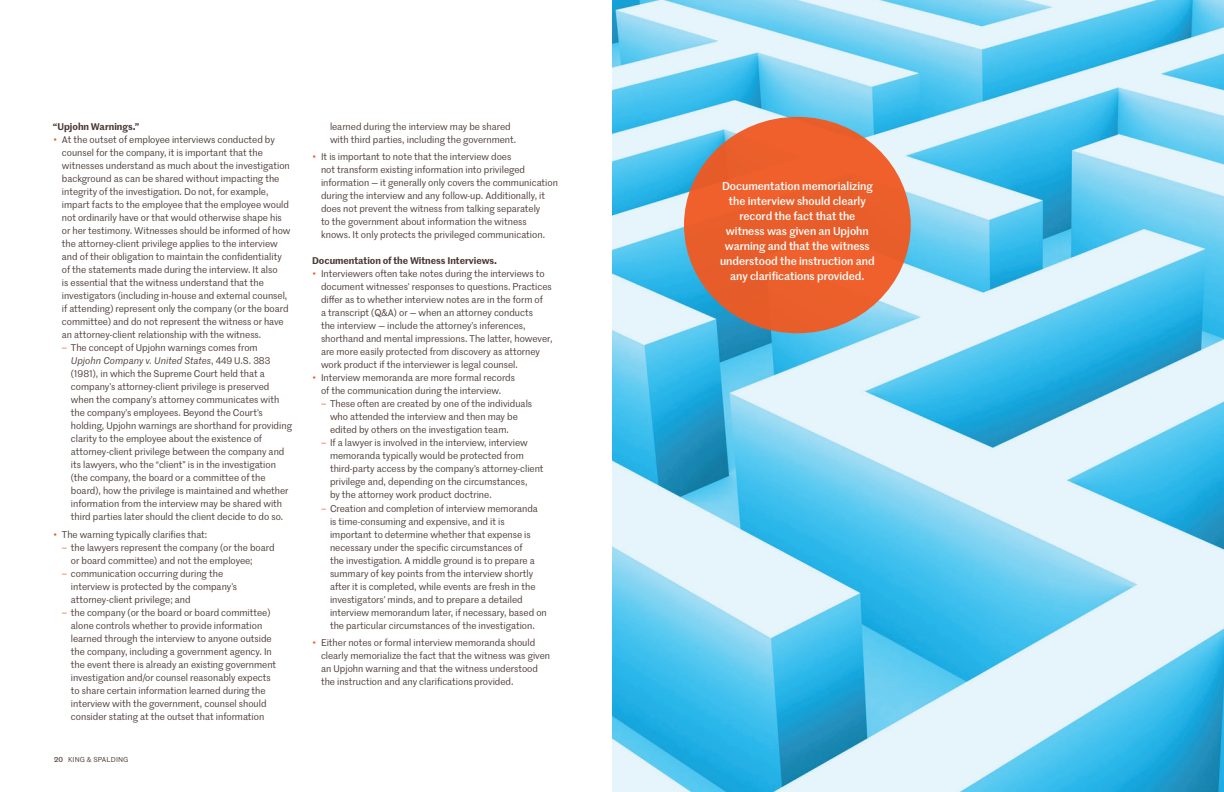
<style>
.page{position:relative;width:1224px;height:792px;background:#fff}
.page>*{position:absolute;margin:0;border:0;box-sizing:border-box;transform-origin:0 0}
.Call_Out{font:500 11px/15px "Marr Sans";color:#fff;text-align:center}
.t1{font:9.5px/13px "Marr Sans";color:#4a3934}
.Body_Copy{font:600 9.5px "Marr Sans";color:#4a3934}
.t2{font:7px "Marr Sans";letter-spacing:.02em;color:#4a3934}
.s1{font-weight:500;font-size:7px;color:#f15921}
.s2{font-style:italic}
.s3{font-weight:500}
</style>
<div class="page">
<img style="left:612px;top:0;width:612px;height:792px">
<div style="left:684px;top:117px;width:227px;height:216px;background:#ea5f2b;border-radius:50%"></div>
<p class="Body_Copy" style="left:53px;top:119px;width:88px">“Upjohn Warnings.”</p>
<p class="t1" style="left:62px;top:132px;width:230px">At the outset of employee interviews conducted by counsel for the company, it is important that the witnesses understand as much about the investigation background as can be shared without impacting the integrity of the investigation. Do not, for example, impart facts to the employee that the employee would not ordinarily have or that would otherwise shape his or her testimony. Witnesses should be informed of how the attorney-client privilege applies to the interview and of their obligation to maintain the confidentiality of the statements made during the interview. It also<br>is essential that the witness understand that the investigators (including in-house and external counsel, if attending) represent only the company (or the board committee) and do not represent the witness or have an attorney-client relationship with the witness.</p>
<p class="t1" style="left:71px;top:341px;width:223px;text-indent:-9px"><span class="s1">—</span> The concept of Upjohn warnings comes from<br><span class="s2">Upjohn Company v. United States</span>, 449 U.S. 383 (1981), in which the Supreme Court held that a company’s attorney-client privilege is preserved when the company’s attorney communicates with the company’s employees. Beyond the Court’s holding, Upjohn warnings are shorthand for providing clarity to the employee about the existence of attorney-client privilege between the company and its lawyers, who the “client” is in the investigation (the company, the board or a committee of the board), how the privilege is maintained and whether information from the interview may be shared with third parties later should the client decide to do so.</p>
<p class="t1" style="left:62px;top:527px;width:147px">The warning typically clarifies that:</p>
<p class="t1" style="left:71px;top:540px;width:205px;text-indent:-9px"><span class="s1">—</span> the lawyers represent the company (or the board or board committee) and not the employee;</p>
<p class="t1" style="left:71px;top:566px;width:168px;text-indent:-9px"><span class="s1">—</span> communication occurring during the interview is protected by the company’s attorney-client privilege; and</p>
<p class="t1" style="left:71px;top:606px;width:207px;text-indent:-9px"><span class="s1">—</span> the company (or the board or board committee) alone controls whether to provide information learned through the interview to anyone outside the company, including a government agency. In the event there is already an existing government investigation and/or counsel reasonably expects to share certain information learned during the interview with the government, counsel should consider stating at the outset that information</p>
<p class="t2" style="left:54px;top:755px;width:76px"><span class="s3">20</span> KING &amp; SPALDING</p>
<p class="t1" style="left:330px;top:119px;width:188px">learned during the interview may be shared with third parties, including the government.</p>
<p class="t1" style="left:321px;top:150px;width:238px">It is important to note that the interview does<br>not transform existing information into privileged information — it generally only covers the communication during the interview and any follow-up. Additionally, it does not prevent the witness from talking separately<br>to the government about information the witness knows. It only protects the privileged communication.</p>
<p class="Body_Copy" style="left:312px;top:254px;width:187px">Documentation of the Witness Interviews.</p>
<p class="t1" style="left:321px;top:267px;width:233px">Interviewers often take notes during the interviews to document witnesses’ responses to questions. Practices differ as to whether interview notes are in the form of<br>a transcript (Q&amp;A) or — when an attorney conducts<br>the interview — include the attorney’s inferences, shorthand and mental impressions. The latter, however, are more easily protected from discovery as attorney work product if the interviewer is legal counsel.</p>
<p class="t1" style="left:321px;top:371px;width:196px">Interview memoranda are more formal records of the communication during the interview.</p>
<p class="t1" style="left:330px;top:397px;width:204px;text-indent:-9px"><span class="s1">—</span> These often are created by one of the individuals who attended the interview and then may be edited by others on the investigation team.</p>
<p class="t1" style="left:330px;top:436px;width:215px;text-indent:-9px"><span class="s1">—</span> If a lawyer is involved in the interview, interview memoranda typically would be protected from third-party access by the company’s attorney-client privilege and, depending on the circumstances,<br>by the attorney work product doctrine.</p>
<p class="t1" style="left:330px;top:501px;width:218px;text-indent:-9px"><span class="s1">—</span> Creation and completion of interview memoranda is time-consuming and expensive, and it is important to determine whether that expense is necessary under the specific circumstances of<br>the investigation. A middle ground is to prepare a summary of key points from the interview shortly after it is completed, while events are fresh in the investigators’ minds, and to prepare a detailed interview memorandum later, if necessary, based on the particular circumstances of the investigation.</p>
<p class="t1" style="left:321px;top:636px;width:231px">Either notes or formal interview memoranda should clearly memorialize the fact that the witness was given an Upjohn warning and that the witness understood the instruction and any clarifications provided.</p>
<p class="Call_Out" style="left:720px;top:178px;width:156px">Documentation memorializing the interview should clearly record the fact that the witness was given an Upjohn warning and that the witness understood the instruction and any clarifications provided.</p>
</div>
